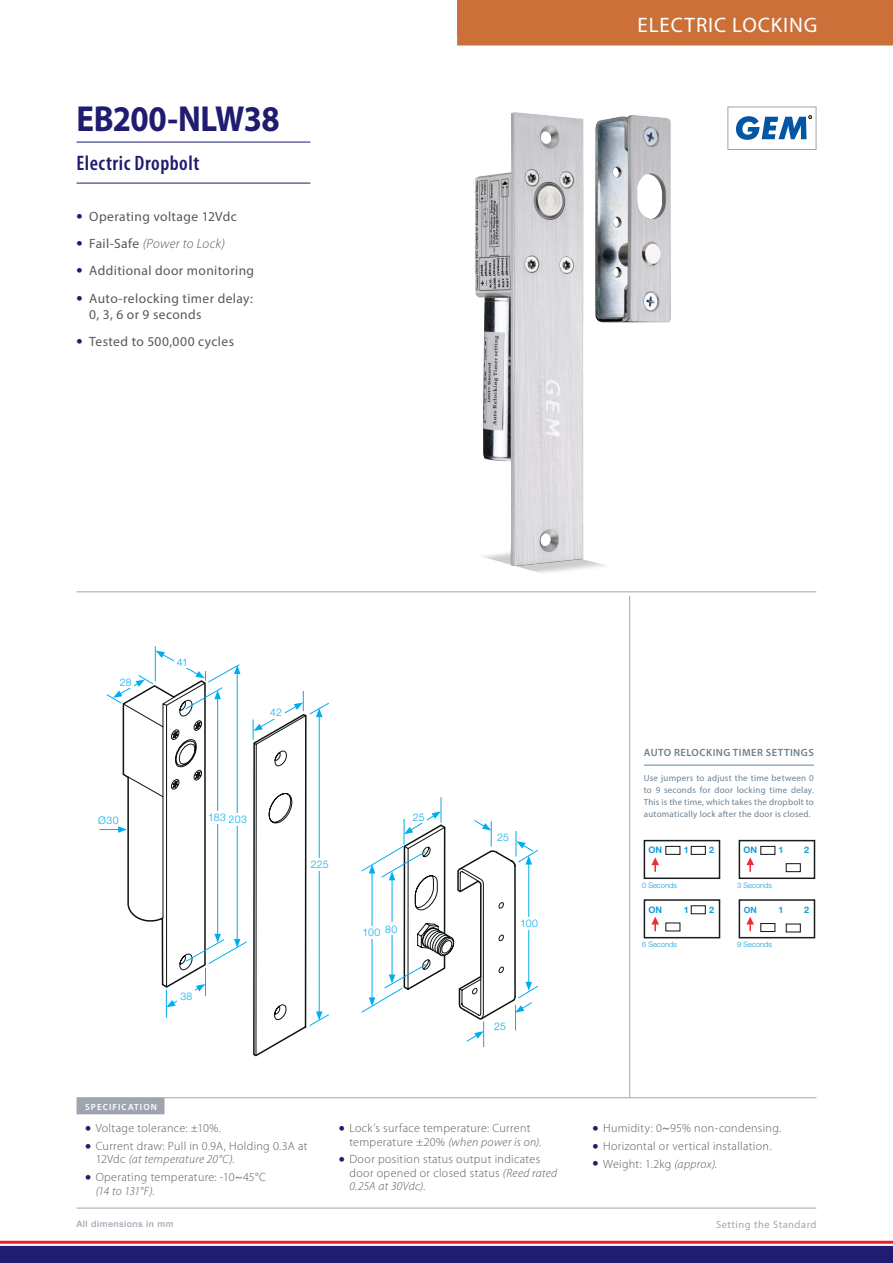
<style>
.page{position:relative;width:893px;height:1263px;background:#fff}
.page>*{position:absolute;margin:0;border:0;box-sizing:border-box;transform-origin:0 0}
.t1{font:700 36.3px "Myriad Pro";letter-spacing:-.02em;color:#201c70;scale:.91 1}
.t2{font:600 condensed 21px "Myriad Pro";letter-spacing:.025em;color:#201c70}
.t3{font:21px "Myriad Pro";letter-spacing:.045em;color:#fff}
.t4{font:13.5px/16.5px "Myriad Pro";letter-spacing:.03em;color:#57585a}
.t5{font:italic 300 13.5px "Myriad Pro";letter-spacing:.02em;color:#57585a}
.t6{font:300 12px/13.5px "Myriad Pro";letter-spacing:.03em;color:#57585a}
.Diagrams_Numbers{font:300 10.5px "Helvetica Neue LT Std";letter-spacing:.025em;color:#00aeef}
.TechnicalText_Headli{font:600 10.5px "Myriad Pro";letter-spacing:.045em;color:#6c8191}
.t7{font:10.5px "Myriad Pro";letter-spacing:.05em;color:#9ea5b0}
.TechnicalText{font:9px/12px "Myriad Pro";letter-spacing:.025em;color:#6c8191;text-align:justify}
.t8{font:500 9px "Helvetica Neue LT Std";letter-spacing:.05em;color:#9ea5b0}
.t9{font:700 9px "Helvetica Neue LT Std";color:#149dd9}
.SpecificationSubHead{font:600 9px "Myriad Pro";letter-spacing:.12em;color:#fff}
.t10{font:700 8.55px "Helvetica Neue LT Std";color:#149dd9}
.t11{font:300 7.5px "Helvetica Neue LT Std";color:#149dd9}
.s1{font-weight:700;font-size:18px;color:#201c70}
.s2{font-weight:700;font-style:normal;font-size:18px;color:#201c70}
.s3{font-weight:400;font-style:normal}
.s4{font-style:italic}
.s5{font-weight:400}
</style>
<div class="page">
<hr style="left:0;top:1241px;width:893px;height:3px;background:#ee1d23">
<div style="left:0;top:1246px;width:893px;height:17px;background:#201c70"></div>
<hr style="left:77px;top:1208px;width:739px;height:1px;background:#9ea5b0">
<div style="left:457px;top:0;width:436px;height:46px;background:#cc7039"></div>
<hr style="left:77px;top:591px;width:739px;height:1px;background:#9ea5b0">
<div style="left:644px;top:840px;width:76px;height:39px;border:2px solid #1a1d1f"></div>
<svg style="left:651px;top:857px;width:8px;height:14px"></svg>
<div style="left:665px;top:846px;width:15px;height:9px;background:#fff;border:1px solid #0f1313"></div>
<div style="left:691px;top:846px;width:15px;height:9px;background:#fff;border:1px solid #0f1313"></div>
<div style="left:739px;top:840px;width:76px;height:39px;border:2px solid #1a1d1f"></div>
<svg style="left:746px;top:857px;width:8px;height:14px"></svg>
<div style="left:760px;top:846px;width:15px;height:9px;background:#fff;border:1px solid #0f1313"></div>
<div style="left:786px;top:863px;width:15px;height:9px;background:#fff;border:1px solid #0f1313"></div>
<div style="left:644px;top:899px;width:76px;height:39px;border:2px solid #1a1d1f"></div>
<svg style="left:651px;top:917px;width:8px;height:14px"></svg>
<svg style="left:691px;top:905px;width:15px;height:9px"></svg>
<div style="left:739px;top:899px;width:76px;height:39px;border:2px solid #1a1d1f"></div>
<svg style="left:746px;top:917px;width:8px;height:14px"></svg>
<div style="left:760px;top:923px;width:15px;height:9px;background:#fff;border:1px solid #0f1313"></div>
<hr style="left:644px;top:765px;width:170px;height:1px;background:#6c8191">
<hr style="left:629px;top:596px;width:1px;height:501px;background:#9ea5b0">
<hr style="left:155px;top:646px;width:1px;height:35px;background:#00aeef">
<svg style="left:361px;top:797px;width:177px;height:250px"></svg>
<svg style="left:99px;top:651px;width:230px;height:405px"></svg>
<div style="left:117px;top:676px;width:17px;height:12px;background:#fff"></div>
<div style="left:268px;top:706px;width:16px;height:12px;background:#fff"></div>
<img style="left:471px;top:112px;width:140px;height:481px">
<img style="left:582px;top:112px;width:89px;height:221px">
<hr style="left:77px;top:142px;width:233px;height:1px;background:#201c70">
<hr style="left:77px;top:183px;width:233px;height:1px;background:#201c70">
<svg style="left:736px;top:116px;width:76px;height:24px"></svg>
<div style="left:727px;top:107px;width:89px;height:43px;border:1px solid #9ea5b0"></div>
<div style="left:77px;top:1098px;width:88px;height:16px;background:#9ea5b0"></div>
<hr style="left:77px;top:1097px;width:739px;height:1px;background:#9ea5b0">
<h1 class="t1" style="left:77px;top:95px;width:225px">EB200-NLW38</h1>
<h2 class="t2" style="left:77px;top:151px;width:124px">Electric Dropbolt</h2>
<p class="t4" style="left:77px;top:208px;width:162px"><span class="s1">•</span> Operating voltage 12Vdc</p>
<p class="t5" style="left:77px;top:235px;width:150px"><span class="s2">•</span> <span class="s3">Fail-Safe</span> (Power to Lock)</p>
<p class="t4" style="left:77px;top:262px;width:179px"><span class="s1">•</span> Additional door monitoring</p>
<p class="t4" style="left:89px;top:290px;width:165px;text-indent:-13px"><span class="s1">•</span> Auto-relocking timer delay:<br>0, 3, 6 or 9 seconds</p>
<p class="t4" style="left:77px;top:333px;width:159px"><span class="s1">•</span> Tested to 500,000 cycles</p>
<h2 class="t3" style="left:637px;top:12px;width:166px">Electric Locking</h2>
<p class="Diagrams_Numbers" style="left:120px;top:675px;width:13px">28</p>
<p class="Diagrams_Numbers" style="left:177px;top:655px;width:13px">41</p>
<p class="Diagrams_Numbers" style="left:270px;top:706px;width:13px">42</p>
<p class="Diagrams_Numbers" style="left:98px;top:813px;width:22px">Ø30</p>
<p class="Diagrams_Numbers" style="left:208px;top:811px;width:19px">183</p>
<p class="Diagrams_Numbers" style="left:229px;top:813px;width:20px">203</p>
<p class="Diagrams_Numbers" style="left:180px;top:990px;width:14px">38</p>
<p class="Diagrams_Numbers" style="left:311px;top:858px;width:19px">225</p>
<p class="Diagrams_Numbers" style="left:413px;top:810px;width:13px">25</p>
<p class="Diagrams_Numbers" style="left:362px;top:926px;width:19px">100</p>
<p class="Diagrams_Numbers" style="left:385px;top:922px;width:14px">80</p>
<p class="Diagrams_Numbers" style="left:497px;top:831px;width:13px">25</p>
<p class="Diagrams_Numbers" style="left:520px;top:917px;width:19px">100</p>
<p class="Diagrams_Numbers" style="left:494px;top:1020px;width:13px">25</p>
<p class="SpecificationSubHead" style="left:85px;top:1101px;width:73px">SPECIFICATION</p>
<p class="t6" style="left:85px;top:1121px;width:137px"><span class="s1">•</span> Voltage tolerance: ±10%.</p>
<p class="t6" style="left:96px;top:1139px;width:213px;text-indent:-11px"><span class="s1">•</span> Current draw: Pull in 0.9A, Holding 0.3A at<br>12Vdc <span class="s4">(at temperature 20°C)</span>.</p>
<p class="t6" style="left:96px;top:1170px;width:172px;text-indent:-11px"><span class="s1">•</span> Operating temperature: -10<span class="s5">~</span>45°C <span class="s4">(14 to 131°F)</span>.</p>
<p class="t6" style="left:349px;top:1121px;width:193px;text-indent:-11px"><span class="s1">•</span> Lock’s surface temperature: Current temperature ±20% <span class="s4">(when power is on)</span>.</p>
<p class="t6" style="left:349px;top:1152px;width:209px;text-indent:-11px"><span class="s1">•</span> Door position status output indicates door opened or closed status <span class="s4">(Reed rated<br>0.25A at 30Vdc)</span>.</p>
<p class="TechnicalText_Headli" style="left:644px;top:746px;width:171px">AUTO RELOCKING TIMER SETTINGS</p>
<p class="TechnicalText" style="left:644px;top:772px;width:172px">Use jumpers to adjust the time between 0 to 9 seconds for door locking time delay.<br>This is the time, which takes the dropbolt to automatically lock after the door is closed.</p>
<p class="t9" style="left:649px;top:844px;width:15px">ON</p>
<p class="t9" style="left:684px;top:844px;width:7px">1</p>
<p class="t9" style="left:709px;top:844px;width:7px">2</p>
<p class="t9" style="left:744px;top:844px;width:15px">ON</p>
<p class="t9" style="left:779px;top:844px;width:7px">1</p>
<p class="t9" style="left:804px;top:844px;width:7px">2</p>
<p class="t11" style="left:642px;top:881px;width:36px">0 Seconds</p>
<p class="t11" style="left:737px;top:881px;width:36px">3 Seconds</p>
<p class="t9" style="left:649px;top:904px;width:15px">ON</p>
<p class="t9" style="left:684px;top:904px;width:7px">1</p>
<p class="t9" style="left:709px;top:904px;width:7px">2</p>
<p class="t10" style="left:744px;top:904px;width:15px">ON</p>
<p class="t9" style="left:779px;top:904px;width:7px">1</p>
<p class="t9" style="left:804px;top:904px;width:7px">2</p>
<p class="t11" style="left:642px;top:940px;width:36px">6 Seconds</p>
<p class="t11" style="left:737px;top:940px;width:36px">9 Seconds</p>
<p class="t6" style="left:592px;top:1121px;width:190px"><span class="s1">•</span> Humidity: 0<span class="s5">~</span>95% non-condensing.</p>
<p class="t6" style="left:592px;top:1139px;width:181px"><span class="s1">•</span> Horizontal or vertical installation.</p>
<p class="t6" style="left:592px;top:1157px;width:126px"><span class="s1">•</span> Weight: 1.2kg <span class="s4">(approx)</span>.</p>
<p class="t8" style="left:77px;top:1218px;width:99px">All dimensions in mm</p>
<p class="t7" style="left:716px;top:1218px;width:102px">Setting the Standard</p>
</div>
